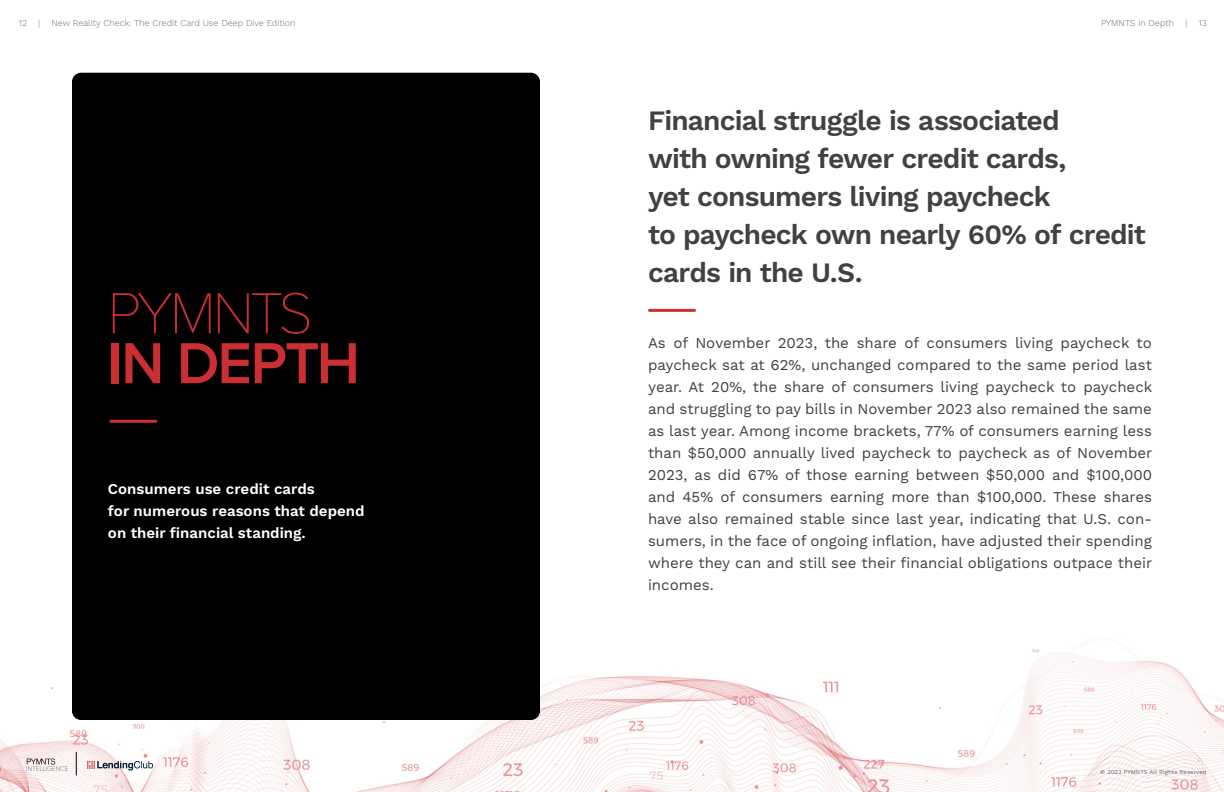
<style>
.page{position:relative;width:1224px;height:792px;background:#fff}
.page>*{position:absolute;margin:0;border:0;box-sizing:border-box;transform-origin:0 0}
.t1{font:600 60px "Proxima Nova";letter-spacing:-.035em;color:#cc2f33}
.t2{font:100 60px "Proxima Nova T";letter-spacing:-.065em;color:#cc2f33}
.t3{font:600 28px/38px "Work Sans";letter-spacing:-.03em;color:#414042}
.t4{font:15px/22px "Work Sans";color:#414042;text-align:justify}
.t5{font:600 15px/22px "Work Sans";color:#fff}
.t6{font:300 9px "Work Sans";color:#717073}
.t7{font:6px "Work Sans";letter-spacing:.005em;color:#717073}
</style>
<div class="page">
<img style="left:0;top:638px;width:1224px;height:154px">
<hr style="left:650px;top:309px;width:45px;height:3px;background:#cc2f33">
<div style="left:72px;top:73px;width:468px;height:647px;background:#000;border-radius:9px"></div>
<hr style="left:111px;top:420px;width:45px;height:3px;background:#cc2f33">
<p class="t6" style="left:19px;top:17px;width:10px">12</p>
<p class="t6" style="left:38px;top:17px;width:3px">|</p>
<p class="t6" style="left:51px;top:17px;width:246px">New Reality Check: The Credit Card Use Deep Dive Edition</p>
<p class="t6" style="left:1101px;top:17px;width:75px">PYMNTS in Depth</p>
<p class="t6" style="left:1185px;top:17px;width:23px">| 13</p>
<h1 class="t2" style="left:108px;top:268px;width:207px">PYMNTS</h1>
<h1 class="t1" style="left:108px;top:318px;width:254px">IN DEPTH</h1>
<p class="t5" style="left:108px;top:479px;width:258px">Consumers use credit cards<br>for numerous reasons that depend on their financial standing.</p>
<h2 class="t3" style="left:648px;top:103px;width:500px">Financial struggle is associated<br>with owning fewer credit cards,<br>yet consumers living paycheck<br>to paycheck own nearly 60% of credit cards in the U.S.</h2>
<p class="t4" style="left:648px;top:332px;width:506px">As of November 2023, the share of consumers living paycheck to paycheck sat at 62%, unchanged compared to the same period last year. At 20%, the share of consumers living paycheck to paycheck and struggling to pay bills in November 2023 also remained the same as last year. Among income brackets, 77% of consumers earning less than $50,000 annually lived paycheck to paycheck as of November 2023, as did 67% of those earning between $50,000 and $100,000 and 45% of consumers earning more than $100,000. These shares have also remained stable since last year, indicating that U.S. con&shy;sumers, in the face of ongoing inflation, have adjusted their spending where they can and still see their financial obligations outpace their incomes.</p>
<p class="t7" style="left:1100px;top:769px;width:108px">© 2023 PYMNTS All Rights Reserved</p>
</div>
